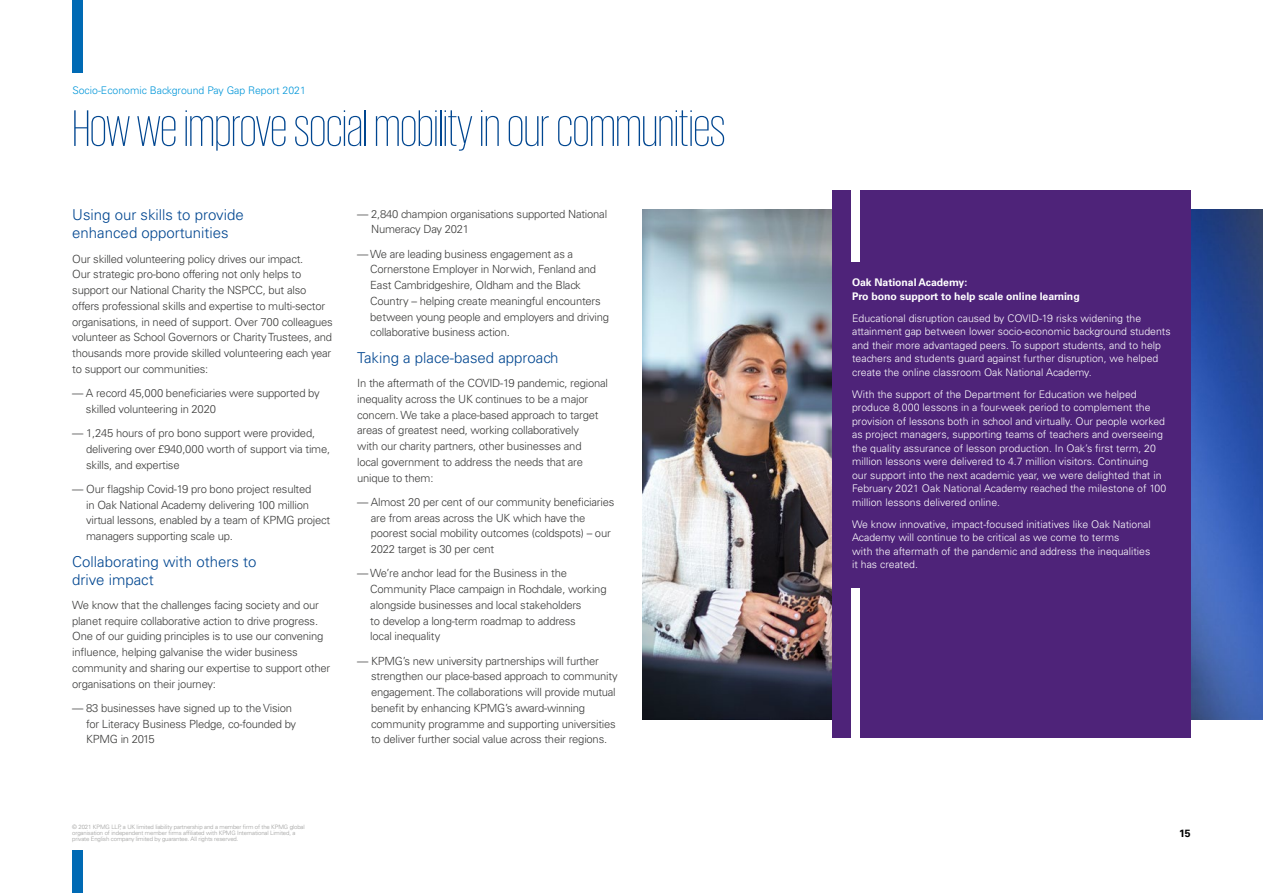
<style>
.page{position:relative;width:1263px;height:893px;background:#fff}
.page>*{position:absolute;margin:0;border:0;box-sizing:border-box;transform-origin:0 0}
.t1{font:200 52.5px "KPMG";color:#004690}
.t2{font:300 15px/18px "Univers LT Std";color:#004690}
.t3{font:300 11.25px/15.8px "Univers LT Std";letter-spacing:-.02em;color:#3c3c3b}
.t4{font:300 10.5px/13.5px "Univers LT Std";color:#fff}
.t5{font:700 10.5px/13.5px "Univers LT Std";letter-spacing:-.005em;color:#fff}
.t6{font:300 10.5px "Univers LT Std";color:#0096d9}
.t7{font:700 10.5px "Univers LT Std";color:#000}
.t8{font:300 6px/6px "Univers LT Std";letter-spacing:-.02em;color:#9d9d9c}
</style>
<div class="page">
<div style="left:72px;top:850px;width:11px;height:43px;background:#006ab4"></div>
<div style="left:72px;top:0;width:11px;height:72px;background:#006ab4"></div>
<img style="left:642px;top:209px;width:621px;height:510px">
<div style="left:832px;top:190px;width:359px;height:548px;background:#4e2379"></div>
<div style="left:852px;top:188px;width:8px;height:74px;background:#fff"></div>
<div style="left:852px;top:589px;width:8px;height:161px;background:#fff"></div>
<p class="t6" style="left:72px;top:84px;width:235px">Socio-Economic Background Pay Gap Report 2021</p>
<h1 class="t1" style="left:73px;top:103px;width:654px">How we improve social mobility in our communities</h1>
<h2 class="t2" style="left:72px;top:206px;width:173px">Using our skills to provide enhanced opportunities</h2>
<p class="t3" style="left:72px;top:251px;width:262px">Our skilled volunteering policy drives our impact.<br>Our strategic pro-bono offering not only helps to support our National Charity the NSPCC, but also offers professional skills and expertise to multi-sector organisations, in need of support. Over 700 colleagues volunteer as School Governors or Charity Trustees, and thousands more provide skilled volunteering each year to support our communities:</p>
<p class="t3" style="left:86px;top:385px;width:235px;text-indent:-14px">— A record 45,000 beneficiaries were supported by skilled volunteering in 2020</p>
<p class="t3" style="left:86px;top:425px;width:246px;text-indent:-14px">— 1,245 hours of pro bono support were provided, delivering over £940,000 worth of support via time, skills, and expertise</p>
<p class="t3" style="left:86px;top:481px;width:246px;text-indent:-14px">— Our flagship Covid-19 pro bono project resulted<br>in Oak National Academy delivering 100 million virtual lessons, enabled by a team of KPMG project managers supporting scale up.</p>
<h2 class="t2" style="left:72px;top:552px;width:186px">Collaborating with others to drive impact</h2>
<p class="t3" style="left:72px;top:597px;width:259px">We know that the challenges facing society and our planet require collaborative action to drive progress.<br>One of our guiding principles is to use our convening influence, helping galvanise the wider business community and sharing our expertise to support other organisations on their journey:</p>
<p class="t3" style="left:86px;top:700px;width:211px;text-indent:-14px">— 83 businesses have signed up to the Vision for Literacy Business Pledge, co-founded by<br>KPMG in 2015</p>
<p class="t3" style="left:371px;top:206px;width:238px;text-indent:-14px">— 2,840 champion organisations supported National<br>Numeracy Day 2021</p>
<p class="t3" style="left:370px;top:246px;width:240px;text-indent:-13px">— We are leading business engagement as a Cornerstone Employer in Norwich, Fenland and East Cambridgeshire, Oldham and the Black Country – helping create meaningful encounters between young people and employers and driving collaborative business action.</p>
<h2 class="t2" style="left:357px;top:349px;width:203px">Taking a place-based approach</h2>
<p class="t3" style="left:357px;top:375px;width:252px">In the aftermath of the COVID-19 pandemic, regional inequality across the UK continues to be a major concern. We take a place-based approach to target areas of greatest need, working collaboratively<br>with our charity partners, other businesses and<br>local government to address the needs that are unique to them:</p>
<p class="t3" style="left:371px;top:494px;width:245px;text-indent:-14px">— Almost 20 per cent of our community beneficiaries are from areas across the UK which have the poorest social mobility outcomes (coldspots) – our 2022 target is 30 per cent</p>
<p class="t3" style="left:370px;top:565px;width:238px;text-indent:-13px">— We’re anchor lead for the Business in the Community Place campaign in Rochdale, working alongside businesses and local stakeholders<br>to develop a long-term roadmap to address<br>local inequality</p>
<p class="t3" style="left:371px;top:653px;width:248px;text-indent:-14px">— KPMG’s new university partnerships will further strengthen our place-based approach to community engagement. The collaborations will provide mutual benefit by enhancing KPMG’s award-winning community programme and supporting universities to deliver further social value across their regions.</p>
<p class="t8" style="left:72px;top:824px;width:234px">© 2021 KPMG LLP, a UK limited liability partnership and a member firm of the KPMG global organisation of independent member firms affiliated with KPMG International Limited, a private English company limited by guarantee. All rights reserved.</p>
<p class="t5" style="left:852px;top:276px;width:229px">Oak National Academy:<br>Pro bono support to help scale online learning</p>
<p class="t4" style="left:852px;top:311px;width:320px">Educational disruption caused by COVID-19 risks widening the attainment gap between lower socio-economic background students and their more advantaged peers. To support students, and to help teachers and students guard against further disruption, we helped create the online classroom Oak National Academy.</p>
<p class="t4" style="left:852px;top:387px;width:316px">With the support of the Department for Education we helped produce 8,000 lessons in a four-week period to complement the provision of lessons both in school and virtually. Our people worked as project managers, supporting teams of teachers and overseeing the quality assurance of lesson production. In Oak’s first term, 20 million lessons were delivered to 4.7 million visitors. Continuing<br>our support into the next academic year, we were delighted that in February 2021 Oak National Academy reached the milestone of 100 million lessons delivered online.</p>
<p class="t4" style="left:852px;top:517px;width:300px">We know innovative, impact-focused initiatives like Oak National Academy will continue to be critical as we come to terms<br>with the aftermath of the pandemic and address the inequalities it has created.</p>
<p class="t7" style="left:1179px;top:827px;width:13px">15</p>
</div>
